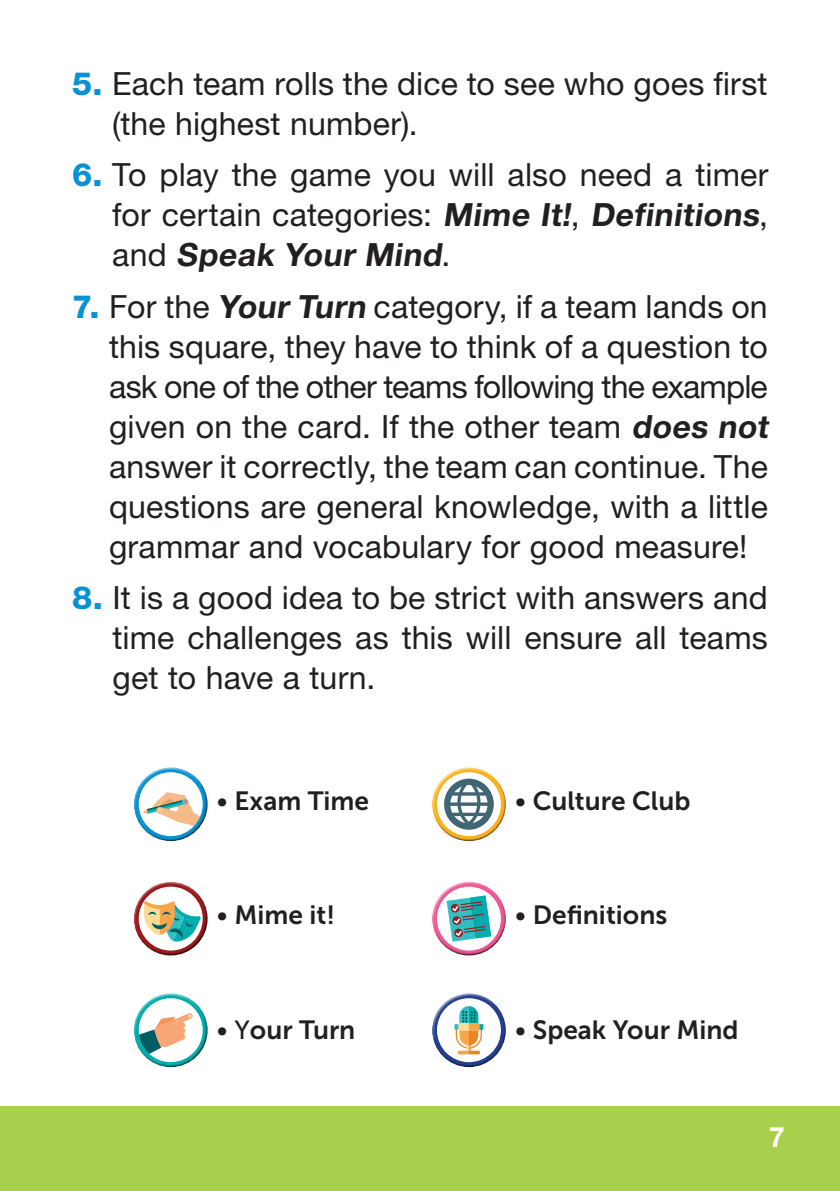
<style>
.page{position:relative;width:840px;height:1191px;background:#fff}
.page>*{position:absolute;margin:0;border:0;box-sizing:border-box;transform-origin:0 0}
.t1{font:32px/40px "Helvetica Neue LT Std";letter-spacing:.005em;color:#231f20}
.t2{font:700 28px "Helvetica Neue LT Std";color:#fff}
.t3{font:26.2px "Museo Sans 700";color:#231f20}
.s1{font-weight:800;color:#0892d3}
.s2{font-weight:700}
.s3{font-family:"Museo Sans 500"}
</style>
<div class="page">
<div style="left:0;top:1106px;width:839px;height:85px;background:#a8d04d"></div>
<div style="left:429px;top:766px;width:75px;height:54px;background:#fff;opacity:.75"></div>
<div style="left:432px;top:779px;width:75px;height:65px;background:#231f20;opacity:.75"></div>
<svg style="left:444px;top:778px;width:49px;height:51px"></svg>
<div style="left:429px;top:992px;width:75px;height:54px;background:#fff;opacity:.75"></div>
<div style="left:432px;top:1005px;width:75px;height:65px;background:#231f20;opacity:.75"></div>
<svg style="left:454px;top:1006px;width:29px;height:48px"></svg>
<div style="left:429px;top:881px;width:75px;height:54px;background:#fff;opacity:.75"></div>
<div style="left:432px;top:893px;width:75px;height:65px;background:#231f20;opacity:.75"></div>
<svg style="left:446px;top:895px;width:45px;height:46px"></svg>
<svg style="left:463px;top:926px;width:22px;height:4px"></svg>
<svg style="left:464px;top:928px;width:21px;height:4px"></svg>
<div style="left:131px;top:881px;width:75px;height:54px;background:#fff;opacity:.75"></div>
<div style="left:134px;top:893px;width:75px;height:65px;background:#231f20;opacity:.75"></div>
<svg style="left:144px;top:901px;width:57px;height:43px"></svg>
<div style="left:131px;top:992px;width:75px;height:54px;background:#fff;opacity:.75"></div>
<div style="left:134px;top:1005px;width:75px;height:65px;background:#231f20;opacity:.75"></div>
<div style="left:131px;top:766px;width:75px;height:54px;background:#fff;opacity:.75"></div>
<div style="left:134px;top:779px;width:75px;height:65px;background:#231f20;opacity:.75"></div>
<p class="t1" style="left:112px;top:63px;width:656px;text-indent:-40px"><span class="s1">5.</span> Each team rolls the dice to see who goes first (the highest number).</p>
<p class="t1" style="left:112px;top:154px;width:657px;text-align:justify;text-indent:-40px"><span class="s1">6.</span> To play the game you will also need a timer for certain categories: <span class="s2">Mime It!</span>, <span class="s2">Definitions</span>, a n d <span class="s2">Speak Your Mind</span>.</p>
<p class="t1" style="left:109px;top:286px;width:665px;text-indent:-37px"><span class="s1">7.</span> For the <span class="s2">Your Turn</span> category, if a team lands on this square, they have to think of a question to ask one of the other teams following the example given on the card. If the other team <span class="s2">does not </span>answer it correctly, the team can continue. The questions are general knowledge, with a little grammar and vocabulary for good measure!</p>
<p class="t1" style="left:112px;top:577px;width:656px;text-align:justify;text-indent:-40px"><span class="s1">8.</span> It is a good idea to be strict with answers and time challenges as this will ensure all teams get to have a turn.</p>
<p class="t3" style="left:217px;top:786px;width:154px"><span class="s3">•</span> Exam Time</p>
<p class="t3" style="left:515px;top:786px;width:177px"><span class="s3">•</span> Culture Club</p>
<p class="t3" style="left:217px;top:900px;width:119px"><span class="s3">•</span> Mime it!</p>
<p class="t3" style="left:515px;top:900px;width:153px"><span class="s3">•</span> Definitions</p>
<p class="t3" style="left:217px;top:1015px;width:140px"><span class="s3">• Y</span>our Turn</p>
<p class="t3" style="left:515px;top:1015px;width:225px"><span class="s3">•</span> Speak Your Mind</p>
<p class="t2" style="left:768px;top:1119px;width:17px">7</p>
</div>
